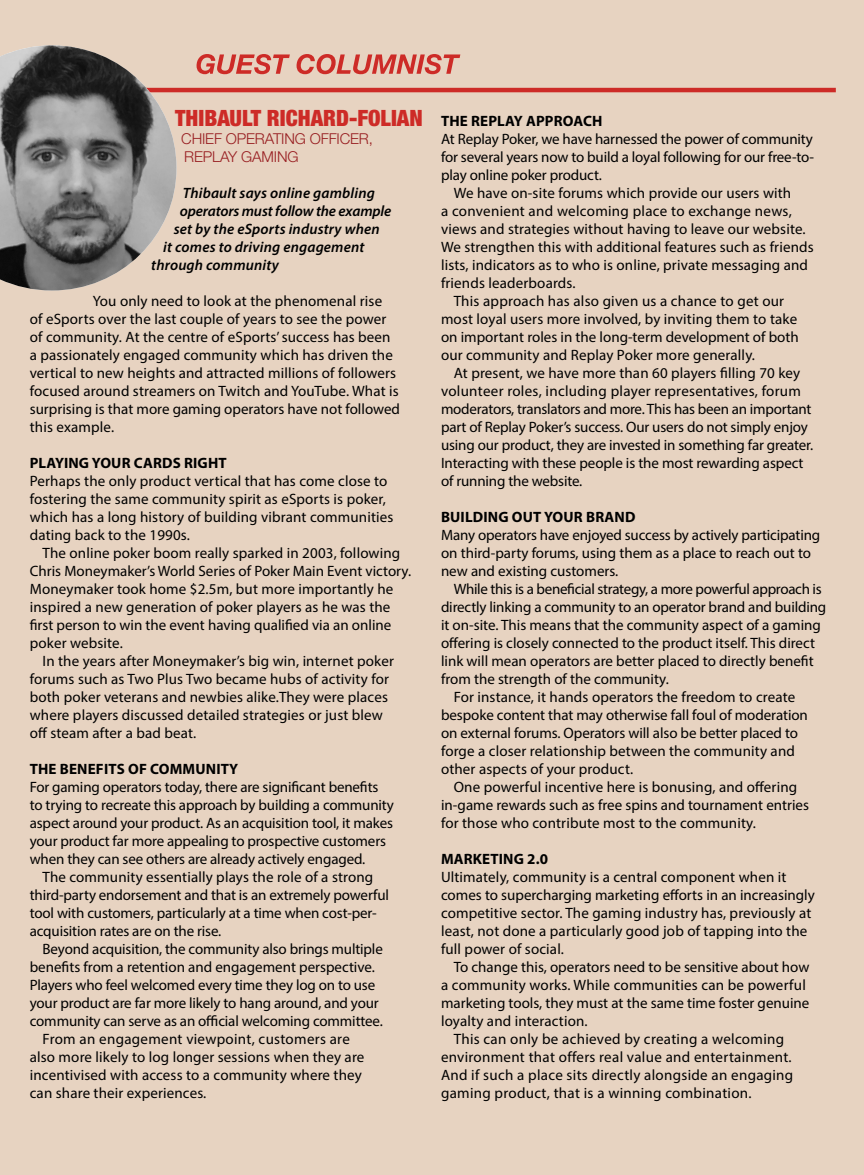
<style>
.page{position:relative;width:864px;height:1175px;background:#fff}
.page>*{position:absolute;margin:0;border:0;box-sizing:border-box;transform-origin:0 0}
.t1{font:900 condensed 22.5px "Helvetica Neue LT Std";color:#cd2b27}
.t2{font:15px/18px "Myriad Pro";letter-spacing:.005em;color:#000}
.t3{font:italic 600 15px "Myriad Pro";letter-spacing:.01em;color:#000}
.t4{font:700 15px "Myriad Pro";letter-spacing:.01em;color:#000}
.t5{font:300 15px/18px "Helvetica Neue LT Std";letter-spacing:-.01em;color:#981e21}
.t6{font:italic 600 15px "Myriad Pro";letter-spacing:-.01em;color:#000}
</style>
<div class="page">
<div style="left:0;top:0;width:864px;height:1174px;background:#e7d3c1"></div>
<hr style="left:2px;top:88px;width:834px;height:4px;background:#cd2b27">
<img style="left:0;top:45px;width:177px;height:245px">
<svg style="left:197px;top:54px;width:263px;height:20px"></svg>
<p class="t1" style="left:175px;top:104px;width:249px">THIBAULT RICHARD-FOLIAN</p>
<p class="t5" style="left:181px;top:129px;width:193px">CHIEF OPERATING OFFICER,<br>REPLAY GAMING</p>
<p class="t3" style="left:183px;top:183px;width:194px">Thibault says online gambling</p>
<p class="t6" style="left:180px;top:201px;width:213px">operators must follow the example</p>
<p class="t3" style="left:174px;top:219px;width:207px">set by the eSports industry when</p>
<p class="t3" style="left:163px;top:237px;width:203px">it comes to driving engagement</p>
<p class="t3" style="left:151px;top:255px;width:129px">through community</p>
<p class="t2" style="left:30px;top:292px;width:372px;text-indent:63px">You only need to look at the phenomenal rise<br>of eSports over the last couple of years to see the power of community. At the centre of eSports’ success has been a passionately engaged community which has driven the vertical to new heights and attracted millions of followers focused around streamers on Twitch and YouTube. What is surprising is that more gaming operators have not followed this example.</p>
<p class="t4" style="left:30px;top:453px;width:198px">PLAYING YOUR CARDS RIGHT</p>
<p class="t2" style="left:30px;top:472px;width:365px">Perhaps the only product vertical that has come close to fostering the same community spirit as eSports is poker, which has a long history of building vibrant communities dating back to the 1990s.</p>
<p class="t2" style="left:30px;top:544px;width:383px;text-indent:13px">The online poker boom really sparked in 2003, following Chris Moneymaker’s World Series of Poker Main Event victory.<br>Moneymaker took home $2.5m, but more importantly he inspired a new generation of poker players as he was the first person to win the event having qualified via an online poker website.</p>
<p class="t2" style="left:30px;top:652px;width:366px;text-indent:13px">In the years after Moneymaker’s big win, internet poker forums such as Two Plus Two became hubs of activity for both poker veterans and newbies alike.They were places where players discussed detailed strategies or just blew off steam after a bad beat.</p>
<p class="t4" style="left:30px;top:759px;width:210px">THE BENEFITS OF COMMUNITY</p>
<p class="t2" style="left:30px;top:778px;width:366px">For gaming operators today, there are significant benefits to trying to recreate this approach by building a community aspect around your product. As an acquisition tool, it makes your product far more appealing to prospective customers when they can see others are already actively engaged.</p>
<p class="t2" style="left:30px;top:868px;width:361px;text-indent:13px">The community essentially plays the role of a strong third-party endorsement and that is an extremely powerful tool with customers, particularly at a time when cost-per&shy;acquisition rates are on the rise.</p>
<p class="t2" style="left:30px;top:940px;width:355px;text-indent:13px">Beyond acquisition, the community also brings multiple benefits from a retention and engagement perspective.<br>Players who feel welcomed every time they log on to use</p>
<p class="t2" style="left:30px;top:994px;width:355px">your product are far more likely to hang around, and your community can serve as an official welcoming committee.</p>
<p class="t2" style="left:30px;top:1030px;width:336px;text-indent:13px">From an engagement viewpoint, customers are also more likely to log longer sessions when they are incentivised with access to a community where they can share their experiences.</p>
<p class="t4" style="left:441px;top:111px;width:163px">THE REPLAY APPROACH</p>
<p class="t2" style="left:441px;top:130px;width:375px;text-align:justify">At Replay Poker, we have harnessed the power of community for several years now to build a loyal following for our free-to&shy;play online poker product.</p>
<p class="t2" style="left:441px;top:184px;width:374px;text-indent:13px">We have on-site forums which provide our users with<br>a convenient and welcoming place to exchange news, views and strategies without having to leave our website.<br>We strengthen this with additional features such as friends lists, indicators as to who is online, private messaging and friends leaderboards.</p>
<p class="t2" style="left:441px;top:292px;width:359px;text-indent:13px">This approach has also given us a chance to get our most loyal users more involved, by inviting them to take on important roles in the long-term development of both our community and Replay Poker more generally.</p>
<p class="t2" style="left:441px;top:364px;width:374px;text-indent:13px">At present, we have more than 60 players filling 70 key volunteer roles, including player representatives, forum moderators, translators and more. This has been an important part of Replay Poker’s success. Our users do not simply enjoy using our product, they are invested in something far greater.<br>Interacting with these people is the most rewarding aspect of running the website.</p>
<p class="t4" style="left:441px;top:507px;width:196px">BUILDING OUT YOUR BRAND</p>
<p class="t2" style="left:441px;top:526px;width:381px">Many operators have enjoyed success by actively participating on third-party forums, using them as a place to reach out to new and existing customers.</p>
<p class="t2" style="left:441px;top:580px;width:387px;text-indent:13px">While this is a beneficial strategy, a more powerful approach is directly linking a community to an operator brand and building it on-site. This means that the community aspect of a gaming offering is closely connected to the product itself. This direct link will mean operators are better placed to directly benefit from the strength of the community.</p>
<p class="t2" style="left:441px;top:688px;width:368px;text-indent:13px">For instance, it hands operators the freedom to create bespoke content that may otherwise fall foul of moderation on external forums. Operators will also be better placed to forge a closer relationship between the community and other aspects of your product.</p>
<p class="t2" style="left:441px;top:778px;width:370px;text-indent:13px">One powerful incentive here is bonusing, and offering in-game rewards such as free spins and tournament entries for those who contribute most to the community.</p>
<p class="t4" style="left:441px;top:849px;width:109px">MARKETING 2.0</p>
<p class="t2" style="left:441px;top:868px;width:375px">Ultimately, community is a central component when it comes to supercharging marketing efforts in an increasingly competitive sector. The gaming industry has, previously at least, not done a particularly good job of tapping into the full power of social.</p>
<p class="t2" style="left:441px;top:958px;width:370px;text-indent:13px">To change this, operators need to be sensitive about how a community works. While communities can be powerful marketing tools, they must at the same time foster genuine loyalty and interaction.</p>
<p class="t2" style="left:441px;top:1030px;width:354px;text-indent:13px">This can only be achieved by creating a welcoming environment that offers real value and entertainment.<br>And if such a place sits directly alongside an engaging gaming product, that is a winning combination.</p>
</div>
